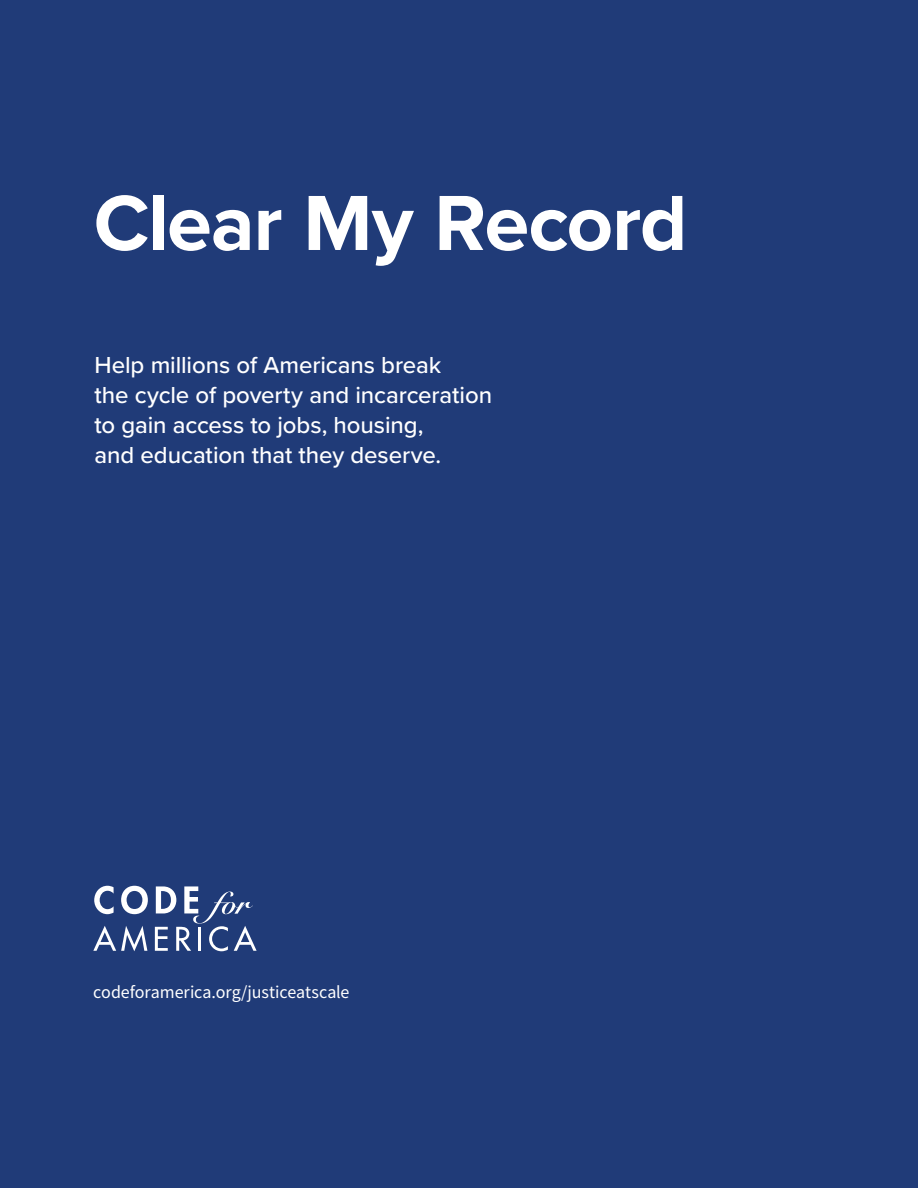
<style>
.page{position:relative;width:918px;height:1188px;background:#203b78}
.page>*{position:absolute;margin:0;border:0;box-sizing:border-box;transform-origin:0 0}
.t1{font:700 81px "Proxima Nova";letter-spacing:-.015em;color:#fff}
.t2{font:500 24px/30px "Proxima Nova";letter-spacing:-.005em;color:#fff}
.t3{font:18px "Source Sans Pro";letter-spacing:-.005em;color:#fff}
</style>
<div class="page">
<svg style="left:94px;top:886px;width:20px;height:28px"></svg>
<svg style="left:121px;top:886px;width:27px;height:28px"></svg>
<svg style="left:93px;top:926px;width:54px;height:25px"></svg>
<svg style="left:155px;top:886px;width:102px;height:65px"></svg>
<h1 class="t1" style="left:94px;top:163px;width:595px">Clear My Record</h1>
<p class="t2" style="left:94px;top:349px;width:399px">Help millions of Americans break<br>the cycle of poverty and incarceration to gain access to jobs, housing,<br>and education that they deserve.</p>
<p class="t3" style="left:93px;top:980px;width:258px">codeforamerica.org/justiceatscale</p>
</div>
